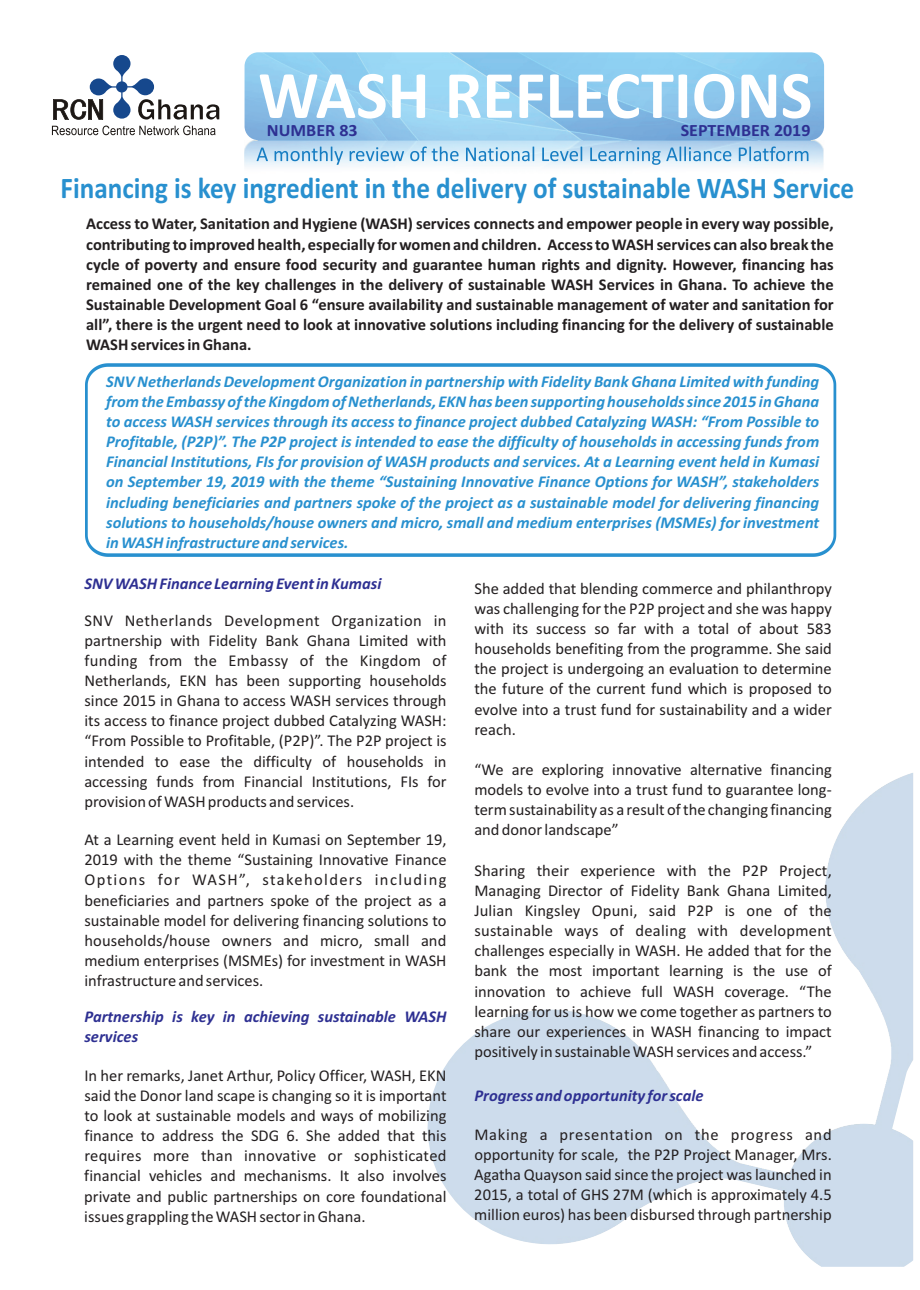
<style>
.page{position:relative;width:920px;height:1290px;background:#fff}
.page>*{position:absolute;margin:0;border:0;box-sizing:border-box;transform-origin:0 0}
.t1{font:700 30px "Calibri";color:#2890cf;scale:.91 1}
.t2{font:700 17.25px "Calibri";color:#2e3092;scale:1.04 1}
.t3{font:16.5px/20.1px "Calibri";color:#231f20}
.t4{font:italic 700 16.5px/20.1px "Calibri";color:#2890cf;text-align:justify}
.t5{font:700 16.5px/20.1px "Calibri";color:#231f20;text-align:justify}
.t6{font:italic 700 16.5px/20.1px "Calibri";color:#2e3092}
.t7{font:16.5px "Calibri";letter-spacing:.02em;color:#231f20}
.t8{font:16.5px "Calibri";letter-spacing:.03em;color:#231f20}
.t9{font:16.5px "Calibri";letter-spacing:.085em;color:#231f20}
.t10{font:16.5px "Calibri";letter-spacing:.045em;color:#231f20}
</style>
<div class="page">
<svg style="left:85px;top:363px;width:751px;height:194px"></svg>
<img style="left:427px;top:773px;width:486px;height:494px">
<svg style="left:52px;top:126px;width:164px;height:9px"></svg>
<img style="left:245px;top:140px;width:579px;height:28px">
<img style="left:245px;top:52px;width:579px;height:88px;border-radius:14px">
<svg style="left:260px;top:74px;width:550px;height:45px"></svg>
<svg style="left:257px;top:146px;width:551px;height:19px;background:#b0d4ec"></svg>
<svg style="left:53px;top:55px;width:166px;height:65px"></svg>
<p class="t2" style="left:267px;top:123px;width:89px">NUMBER 83</p>
<p class="t2" style="left:681px;top:123px;width:126px">SEPTEMBER 2019</p>
<h1 class="t1" style="left:61px;top:175px;width:873px">Financing is key ingredient in the delivery of sustainable WASH Service</h1>
<p class="t5" style="left:86px;top:215px;width:749px">Access to Water, Sanitation and Hygiene (WASH) services connects and empower people in every way possible, contributing to improved health, especially for women and children. Access to WASH services can also break the cycle of poverty and ensure food security and guarantee human rights and dignity. However, financing has remained one of the key challenges in the delivery of sustainable WASH Services in Ghana. To achieve the Sustainable Development Goal 6 “ensure availability and sustainable management of water and sanitation for all”, there is the urgent need to look at innovative solutions including financing for the delivery of sustainable WASH services in Ghana.</p>
<p class="t4" style="left:106px;top:373px;width:715px">SNV Netherlands Development Organization in partnership with Fidelity Bank Ghana Limited with funding from the Embassy of the Kingdom of Netherlands, EKN has been supporting households since 2015 in Ghana to access WASH services through its access to finance project dubbed Catalyzing WASH: “From Possible to Profitable, (P2P)”. The P2P project is intended to ease the difficulty of households in accessing funds from Financial Institutions, FIs for provision of WASH products and services. At a Learning event held in Kumasi on September 19, 2019 with the theme “Sustaining Innovative Finance Options for WASH”, stakeholders including beneficiaries and partners spoke of the project as a sustainable model for delivering financing solutions to households/house owners and micro, small and medium enterprises (MSMEs) for investment in WASH infrastructure and services.</p>
<p class="t6" style="left:84px;top:575px;width:299px">SNV WASH Finance Learning Event in Kumasi</p>
<p class="t3" style="left:474px;top:579px;width:359px">She added that blending commerce and philanthropy was challenging for the P2P project and she was happy</p>
<p class="t8" style="left:84px;top:613px;width:364px">SNV Netherlands Development Organization in</p>
<p class="t3" style="left:474px;top:620px;width:359px">with its success so far with a total of about 583</p>
<p class="t3" style="left:84px;top:631px;width:364px">partnership with Fidelity Bank Ghana Limited with</p>
<p class="t3" style="left:474px;top:640px;width:359px">households benefiting from the programme. She said</p>
<p class="t7" style="left:84px;top:653px;width:364px">funding from the Embassy of the Kingdom of</p>
<p class="t3" style="left:474px;top:660px;width:359px">the project is undergoing an evaluation to determine</p>
<p class="t3" style="left:84px;top:672px;width:364px">Netherlands, EKN has been supporting households</p>
<p class="t3" style="left:474px;top:680px;width:359px">the future of the current fund which is proposed to</p>
<p class="t3" style="left:84px;top:692px;width:364px">since 2015 in Ghana to access WASH services through</p>
<p class="t3" style="left:474px;top:700px;width:359px">evolve into a trust fund for sustainability and a wider</p>
<p class="t3" style="left:84px;top:712px;width:364px">its access to finance project dubbed Catalyzing WASH:</p>
<p class="t3" style="left:474px;top:720px;width:43px">reach.</p>
<p class="t3" style="left:84px;top:732px;width:364px">“From Possible to Profitable, (P2P)”. The P2P project is intended to ease the difficulty of households in</p>
<p class="t3" style="left:474px;top:761px;width:359px">“We are exploring innovative alternative financing</p>
<p class="t3" style="left:84px;top:772px;width:364px">accessing funds from Financial Institutions, FIs for</p>
<p class="t3" style="left:474px;top:781px;width:359px">models to evolve into a trust fund to guarantee long-</p>
<p class="t3" style="left:84px;top:793px;width:271px">provision of WASH products and services.</p>
<p class="t3" style="left:474px;top:801px;width:359px">term sustainability as a result of the changing financing and donor landscape”</p>
<p class="t3" style="left:84px;top:831px;width:364px">At a Learning event held in Kumasi on September 19,<br>2019 with the theme “Sustaining Innovative Finance</p>
<p class="t3" style="left:474px;top:861px;width:359px">Sharing their experience with the P2P Project,</p>
<p class="t9" style="left:84px;top:873px;width:364px">Options for WASH”, stakeholders including</p>
<p class="t3" style="left:474px;top:882px;width:359px">Managing Director of Fidelity Bank Ghana Limited,</p>
<p class="t3" style="left:84px;top:891px;width:364px">beneficiaries and partners spoke of the project as a</p>
<p class="t3" style="left:474px;top:902px;width:359px">Julian Kingsley Opuni, said P2P is one of the</p>
<p class="t3" style="left:84px;top:911px;width:364px">sustainable model for delivering financing solutions to</p>
<p class="t7" style="left:474px;top:924px;width:359px">sustainable ways of dealing with development</p>
<p class="t3" style="left:84px;top:931px;width:364px">households/house owners and micro, small and</p>
<p class="t3" style="left:474px;top:942px;width:359px">challenges especially in WASH. He added that for the</p>
<p class="t3" style="left:84px;top:952px;width:364px">medium enterprises (MSMEs) for investment in WASH</p>
<p class="t3" style="left:474px;top:962px;width:359px">bank the most important learning is the use of</p>
<p class="t3" style="left:84px;top:972px;width:181px">infrastructure and services.</p>
<p class="t3" style="left:474px;top:982px;width:359px;text-align:justify">innovation to achieve full WASH coverage. “The learning for us is how we come together as partners to share our experiences in WASH financing to impact positively in sustainable WASH services and access.”</p>
<p class="t6" style="left:84px;top:1008px;width:364px">Partnership is key in achieving sustainable WASH services</p>
<p class="t3" style="left:84px;top:1066px;width:364px;text-align:justify">In her remarks, Janet Arthur, Policy Officer, WASH, EKN said the Donor land scape is changing so it is important to look at sustainable models and ways of mobilizing finance to address the SDG 6. She added that this</p>
<p class="t6" style="left:474px;top:1086px;width:231px">Progress and opportunity for scale</p>
<p class="t10" style="left:474px;top:1128px;width:359px">Making a presentation on the progress and</p>
<p class="t7" style="left:84px;top:1149px;width:364px">requires more than innovative or sophisticated</p>
<p class="t3" style="left:474px;top:1146px;width:359px">opportunity for scale, the P2P Project Manager, Mrs.</p>
<p class="t3" style="left:84px;top:1167px;width:364px">financial vehicles and mechanisms. It also involves</p>
<p class="t3" style="left:474px;top:1166px;width:359px">Agatha Quayson said since the project was launched in</p>
<p class="t3" style="left:84px;top:1187px;width:364px">private and public partnerships on core foundational</p>
<p class="t3" style="left:474px;top:1186px;width:359px">2015, a total of GHS 27M (which is approximately 4.5</p>
<p class="t3" style="left:84px;top:1207px;width:283px">issues grappling the WASH sector in Ghana.</p>
<p class="t3" style="left:474px;top:1206px;width:359px">million euros) has been disbursed through partnership</p>
</div>
